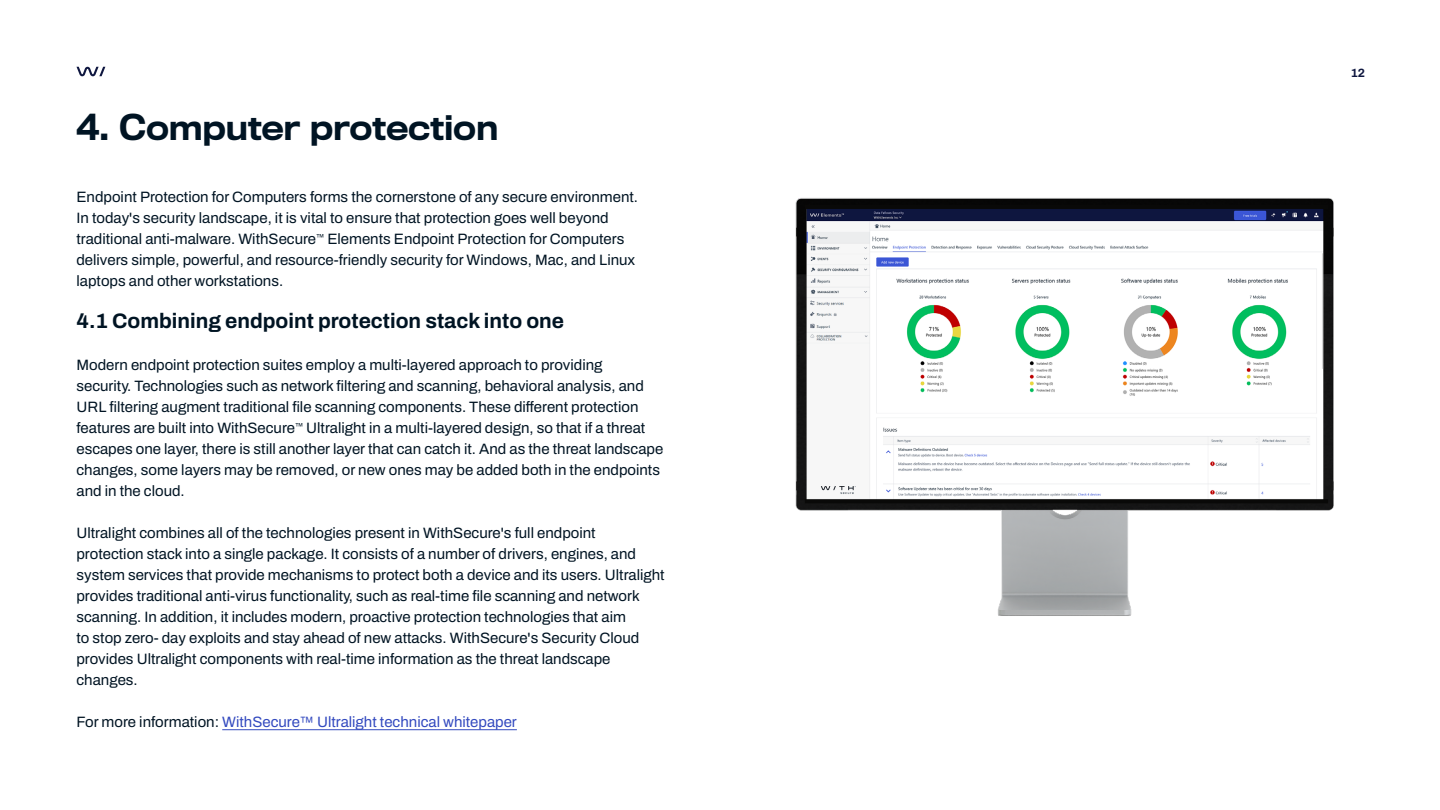
<style>
.page{position:relative;width:1440px;height:810px;background:#fff}
.page>*{position:absolute;margin:0;border:0;box-sizing:border-box;transform-origin:0 0}
.t1{font:500 33px "Titling Gothic FB";letter-spacing:-.005em;color:#001423}
.t2{font:700 21px "Archivo";color:#001423}
.t3{font:15px/21px "Archivo";color:#001423}
.t4{font:15px "Archivo";color:#334abf}
.t5{font:700 12px "Archivo";color:#0e163f}
.s1{color:#001423}
</style>
<div class="page">
<svg style="left:76px;top:67px;width:29px;height:9px"></svg>
<hr style="left:222px;top:730px;width:295px;height:1px;background:#334abf">
<img style="left:795px;top:198px;width:539px;height:418px">
<h1 class="t1" style="left:76px;top:101px;width:423px">4. Computer protection</h1>
<p class="t3" style="left:76px;top:187px;width:563px">Endpoint Protection for Computers forms the cornerstone of any secure environment.<br>In today's security landscape, it is vital to ensure that protection goes well beyond traditional anti-malware. WithSecure<sup>™</sup> Elements Endpoint Protection for Computers delivers simple, powerful, and resource-friendly security for Windows, Mac, and Linux laptops and other workstations.</p>
<h2 class="t2" style="left:76px;top:306px;width:489px">4.1 Combining endpoint protection stack into one</h2>
<p class="t3" style="left:76px;top:355px;width:588px">Modern endpoint protection suites employ a multi-layered approach to providing<br>security. Technologies such as network filtering and scanning, behavioral analysis, and URL filtering augment traditional file scanning components. These different protection features are built into WithSecure<sup>™</sup> Ultralight in a multi-layered design, so that if a threat escapes one layer, there is still another layer that can catch it. And as the threat landscape changes, some layers may be removed, or new ones may be added both in the endpoints and in the cloud.</p>
<p class="t3" style="left:76px;top:523px;width:590px">Ultralight combines all of the technologies present in WithSecure's full endpoint protection stack into a single package. It consists of a number of drivers, engines, and system services that provide mechanisms to protect both a device and its users. Ultralight provides traditional anti-virus functionality, such as real-time file scanning and network scanning. In addition, it includes modern, proactive protection technologies that aim<br>to stop zero- day exploits and stay ahead of new attacks. WithSecure's Security Cloud provides Ultralight components with real-time information as the threat landscape changes.</p>
<p class="t4" style="left:76px;top:711px;width:442px"><span class="s1">For more information:</span> WithSecure™ Ultralight technical whitepaper</p>
<p class="t5" style="left:1351px;top:63px;width:16px">12</p>
</div>
